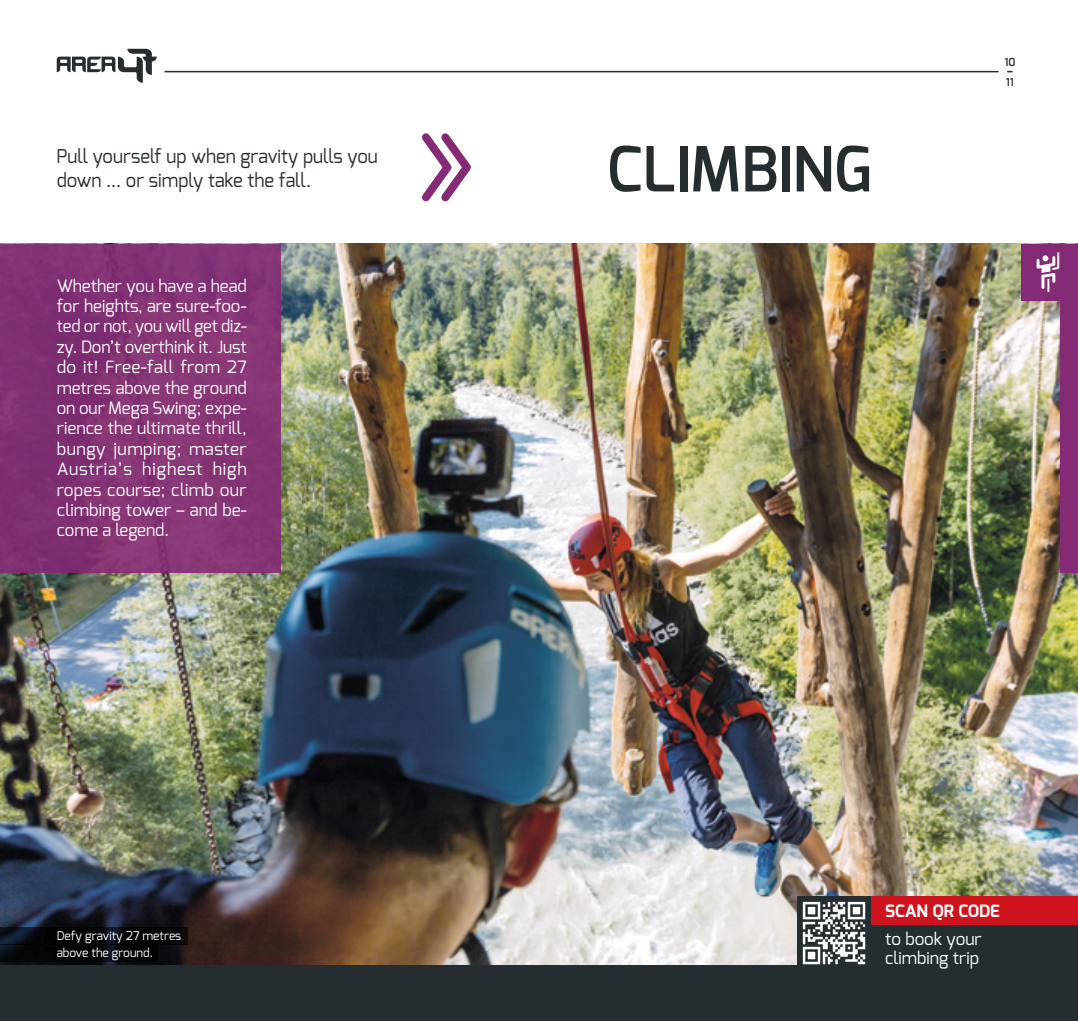
<style>
.page{position:relative;width:1078px;height:1021px;background:#fff}
.page>*{position:absolute;margin:0;border:0;box-sizing:border-box;transform-origin:0 0}
.t1{font:600 62px "Exo";color:#252d30}
.t2{font:19px/24px "Exo";color:#252d30}
.t3{font:17px/20.4px "Exo";color:#fff;text-align:justify}
.t4{font:700 17px "Exo";color:#fff}
.t5{font:12px "Exo";color:#fff}
.t6{font:600 11px/20px "Exo";color:#252d30}
</style>
<div class="page">
<div style="left:0;top:255px;width:1077px;height:765px;background:#252d30"></div>
<img style="left:0;top:244px;width:1077px;height:720px">
<div style="left:0;top:244px;width:281px;height:329px;background:#843474"></div>
<div style="left:1060px;top:244px;width:17px;height:329px;background:#852a75"></div>
<div style="left:1020px;top:244px;width:57px;height:56px;background:#852a75"></div>
<svg style="left:1036px;top:252px;width:22px;height:40px"></svg>
<div style="left:870px;top:896px;width:207px;height:124px;background:#252d30"></div>
<div style="left:870px;top:896px;width:207px;height:28px;background:#cd131d"></div>
<div style="left:797px;top:896px;width:73px;height:73px;background:#252d30"></div>
<svg style="left:0;top:944px;width:157px;height:17px;background:#050609"></svg>
<svg style="left:0;top:927px;width:187px;height:17px;background:#07090e"></svg>
<svg style="left:422px;top:133px;width:49px;height:69px"></svg>
<hr style="left:164px;top:71px;width:834px;height:1px;background:#252d30">
<svg style="left:57px;top:49px;width:100px;height:34px"></svg>
<svg style="left:802px;top:901px;width:63px;height:63px"></svg>
<p class="t2" style="left:57px;top:144px;width:322px">Pull yourself up when gravity pulls you down … or simply take the fall.</p>
<p class="t3" style="left:57px;top:275px;width:192px">Whether you have a head for heights, are sure-foo&shy;ted or not, you will get diz&shy;zy. Don’t overthink it. Just do it! Free-fall from 27 metres above the ground on our Mega Swing; expe&shy;rience the ultimate thrill, bungy jumping; master Austria’s highest high ropes course; climb our climbing tower – and be&shy;come a legend.</p>
<p class="t5" style="left:57px;top:927px;width:126px">Defy gravity 27 metres</p>
<p class="t5" style="left:57px;top:944px;width:98px">above the ground.</p>
<h1 class="t1" style="left:607px;top:129px;width:266px">CLIMBING</h1>
<p class="t6" style="left:1004px;top:52px;width:13px">10<br>11</p>
<p class="t4" style="left:884px;top:900px;width:116px">SCAN QR CODE</p>
<p class="t3" style="left:884px;top:929px;width:98px;line-height:19px">to book your climbing trip</p>
</div>
